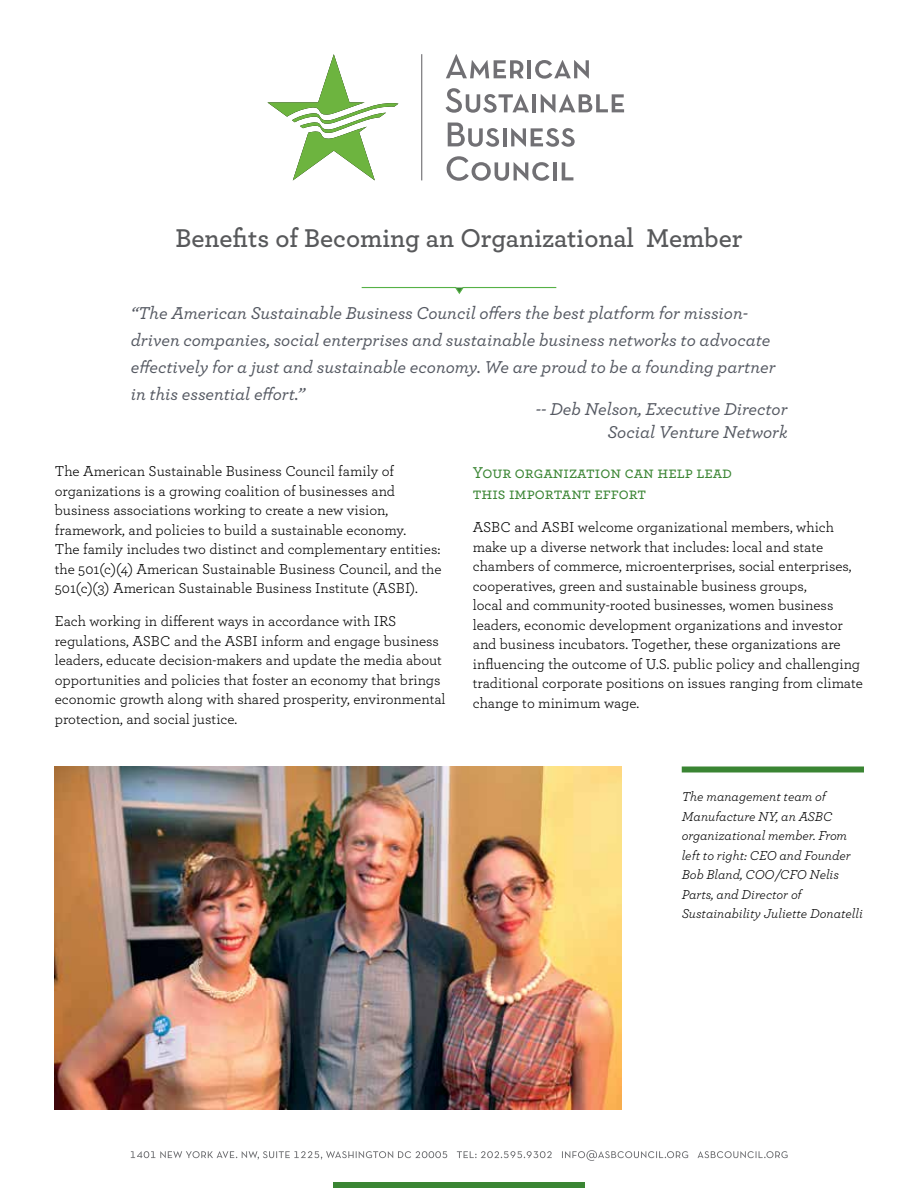
<style>
.page{position:relative;width:918px;height:1188px;background:#fff}
.page>*{position:absolute;margin:0;border:0;box-sizing:border-box;transform-origin:0 0}
.t1{font:600 27px "Archer";color:#58595b}
.t2{font:italic 500 18px/27px "Archer";color:#545861}
.t3{font:16.5px/21.6px "Archer Medium SC";color:#3a8533}
.t4{font:15px/19.5px "Archer";color:#000}
.t5{font:italic 13.5px/19.5px "Archer";color:#000}
</style>
<div class="page">
<svg style="left:361px;top:287px;width:196px;height:7px"></svg>
<div style="left:333px;top:1182px;width:252px;height:6px;background:#3a8533"></div>
<svg style="left:131px;top:1150px;width:657px;height:11px"></svg>
<div style="left:682px;top:766px;width:182px;height:6px;background:#3a8533"></div>
<hr style="left:421px;top:54px;width:1px;height:126px;background:#717074">
<svg style="left:446px;top:54px;width:78px;height:24px"></svg>
<hr style="left:528px;top:60px;width:3px;height:18px;background:#717074">
<svg style="left:535px;top:60px;width:54px;height:19px"></svg>
<svg style="left:446px;top:88px;width:83px;height:25px"></svg>
<hr style="left:532px;top:94px;width:4px;height:18px;background:#717074">
<svg style="left:541px;top:94px;width:83px;height:19px"></svg>
<svg style="left:448px;top:123px;width:51px;height:24px"></svg>
<hr style="left:503px;top:128px;width:3px;height:18px;background:#717074">
<svg style="left:511px;top:128px;width:64px;height:19px"></svg>
<svg style="left:447px;top:156px;width:103px;height:25px"></svg>
<hr style="left:553px;top:162px;width:4px;height:18px;background:#717074">
<svg style="left:562px;top:162px;width:11px;height:18px"></svg>
<svg style="left:267px;top:54px;width:131px;height:126px"></svg>
<img style="left:55px;top:766px;width:567px;height:344px">
<h1 class="t1" style="left:175px;top:217px;width:569px">Benefits of Becoming an Organizational Member</h1>
<p class="t2" style="left:131px;top:299px;width:646px">“The American Sustainable Business Council offers the best platform for mission&shy;driven companies, social enterprises and sustainable business networks to advocate effectively for a just and sustainable economy. We are proud to be a founding partner in this essential effort.”</p>
<p class="t2" style="left:536px;top:397px;width:253px;line-height:22.5px;text-align:right">-- Deb Nelson, Executive Director<br>Social Venture Network</p>
<p class="t4" style="left:55px;top:461px;width:388px">The American Sustainable Business Council family of organizations is a growing coalition of businesses and business associations working to create a new vision, framework, and policies to build a sustainable economy.<br>The family includes two distinct and complementary entities: the 501(c)(4) American Sustainable Business Council, and the 501(c)(3) American Sustainable Business Institute (ASBI).</p>
<p class="t4" style="left:55px;top:611px;width:392px">Each working in different ways in accordance with IRS regulations, ASBC and the ASBI inform and engage business leaders, educate decision-makers and update the media about opportunities and policies that foster an economy that brings economic growth along with shared prosperity, environmental protection, and social justice.</p>
<p class="t3" style="left:473px;top:461px;width:261px">Your organization can help lead this important effort</p>
<p class="t4" style="left:473px;top:517px;width:392px">ASBC and ASBI welcome organizational members, which make up a diverse network that includes: local and state chambers of commerce, microenterprises, social enterprises, cooperatives, green and sustainable business groups,<br>local and community-rooted businesses, women business leaders, economic development organizations and investor and business incubators. Together, these organizations are influencing the outcome of U.S. public policy and challenging traditional corporate positions on issues ranging from climate change to minimum wage.</p>
<p class="t5" style="left:682px;top:786px;width:183px">The management team of<br>Manufacture NY, an ASBC organizational member. From left to right: CEO and Founder<br>Bob Bland, COO/CFO Nelis<br>Parts, and Director of<br>Sustainability Juliette Donatelli</p>
</div>
